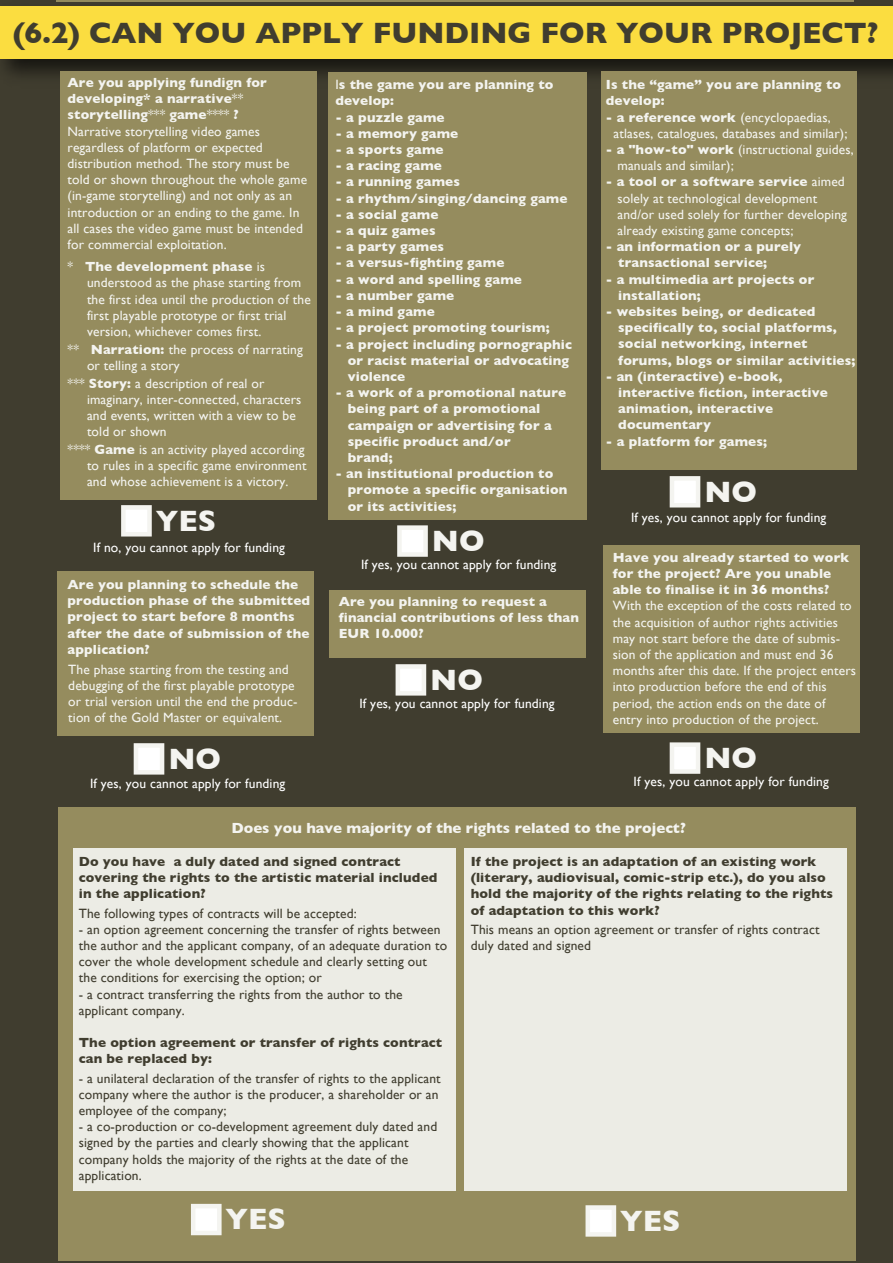
<style>
.page{position:relative;width:893px;height:1263px;background:#403d2f}
.page>*{position:absolute;margin:0;border:0;box-sizing:border-box;transform-origin:0 0}
.t1{font:700 30px "Gill Sans";color:#403d2f}
.t2{font:700 30px "Gill Sans";color:#f4f4f0}
.t3{font:700 15px "Gill Sans";color:#f4f4f0}
.t4{font:13.5px/16.2px "Gill Sans";letter-spacing:.01em;color:#f4f4f0}
.t5{font:700 13.5px/16.2px "Gill Sans";letter-spacing:.01em;color:#f4f4f0}
.t6{font:13.5px/16.2px "Gill Sans";letter-spacing:.01em;color:#403d2f}
.t7{font:700 13.5px/16.2px "Gill Sans";letter-spacing:.01em;color:#403d2f}
.t8{font:13.5px "Gill Sans";letter-spacing:.01em;color:#fff}
.s1{font-weight:400}
.s2{font-weight:700}
.s3{font-weight:700;color:#fff}
</style>
<div class="page">
<img style="left:4px;top:0;width:889px;height:92px">
<div style="left:0;top:6px;width:893px;height:53px;background:#fbdd40"></div>
<div style="left:328px;top:72px;width:258px;height:447px;background:#958c5e"></div>
<div style="left:61px;top:72px;width:256px;height:428px;background:#958c5e"></div>
<div style="left:121px;top:505px;width:31px;height:31px;background:#fff;border:4px solid #f4f4f0"></div>
<div style="left:601px;top:72px;width:255px;height:398px;background:#958c5e"></div>
<div style="left:670px;top:476px;width:30px;height:31px;background:#fff;border:4px solid #f4f4f0"></div>
<div style="left:134px;top:743px;width:30px;height:31px;background:#fff;border:4px solid #f4f4f0"></div>
<div style="left:58px;top:571px;width:256px;height:164px;background:#958c5e"></div>
<div style="left:397px;top:525px;width:31px;height:32px;background:#fff;border:4px solid #f4f4f0"></div>
<div style="left:329px;top:590px;width:256px;height:67px;background:#958c5e"></div>
<div style="left:396px;top:664px;width:30px;height:32px;background:#fff;border:4px solid #f4f4f0"></div>
<div style="left:603px;top:545px;width:257px;height:188px;background:#958c5e"></div>
<div style="left:670px;top:742px;width:30px;height:32px;background:#fff;border:4px solid #f4f4f0"></div>
<div style="left:58px;top:807px;width:798px;height:454px;background:#958c5e"></div>
<div style="left:73px;top:848px;width:383px;height:343px;background:#ecece5"></div>
<div style="left:464px;top:848px;width:383px;height:343px;background:#ecece5"></div>
<div style="left:191px;top:1204px;width:31px;height:31px;background:#fff;border:4px solid #f4f4f0"></div>
<div style="left:585px;top:1205px;width:31px;height:31px;background:#fff;border:4px solid #f4f4f0"></div>
<h1 class="t1" style="left:13px;top:15px;width:867px">(6.2) CAN YOU APPLY FUNDING FOR YOUR PROJECT?</h1>
<p class="t5" style="left:335px;top:77px;width:220px"><span class="s1">I</span>s the game you are planning to develop:</p>
<p class="t5" style="left:335px;top:109px;width:111px">- a puzzle game</p>
<p class="t5" style="left:335px;top:125px;width:124px">- a memory game</p>
<p class="t5" style="left:335px;top:141px;width:110px">- a sports game</p>
<p class="t5" style="left:335px;top:158px;width:108px">- a racing game</p>
<p class="t5" style="left:335px;top:174px;width:126px">- a running games</p>
<p class="t5" style="left:335px;top:190px;width:234px">- a rhythm/singing/dancing game</p>
<p class="t5" style="left:335px;top:206px;width:105px">- a social game</p>
<p class="t5" style="left:335px;top:222px;width:102px">- a quiz games</p>
<p class="t5" style="left:335px;top:239px;width:110px">- a party games</p>
<p class="t5" style="left:335px;top:255px;width:170px">- a versus-fighting game</p>
<p class="t5" style="left:335px;top:271px;width:188px">- a word and spelling game</p>
<p class="t5" style="left:335px;top:287px;width:120px">- a number game</p>
<p class="t5" style="left:335px;top:303px;width:101px">- a mind game</p>
<p class="t5" style="left:335px;top:320px;width:216px">- a project promoting tourism;</p>
<p class="t5" style="left:348px;top:336px;width:226px;text-indent:-12px">- a project including pornographic or racist material or advocating violence</p>
<p class="t5" style="left:348px;top:384px;width:220px;text-indent:-12px">- a work of a promotional nature being part of a promotional campaign or advertising for a specific product and/or<br>brand;</p>
<p class="t5" style="left:348px;top:465px;width:221px;text-indent:-12px">- an institutional production to promote a specific organisation or its activities;</p>
<p class="t4" style="left:68px;top:74px;width:241px"><span class="s2">Are you applying fundign for developing* a narrative</span>** <span class="s2">storytelling</span>*** <span class="s2">game</span>**** <span class="s2">?<br></span>Narrative storytelling video games regardless of platform or expected distribution method. The story must be told or shown throughout the whole game (in-game storytelling) and not only as an introduction or an ending to the game. In all cases the video game must be intended for commercial exploitation.</p>
<p class="t4" style="left:87px;top:258px;width:225px;text-indent:-19px">* <span class="s2">The development phase</span> is understood as the phase starting from the first idea until the production of the first playable prototype or first trial version, whichever comes first.</p>
<p class="t4" style="left:87px;top:341px;width:217px;text-indent:-19px">** <span class="s2">Narration:</span> the process of narrating or telling a story</p>
<p class="t4" style="left:87px;top:375px;width:216px;text-indent:-19px">*** <span class="s2">Story:</span> a description of real or imaginary, inter-connected, characters and events, written with a view to be told or shown</p>
<p class="t4" style="left:87px;top:441px;width:221px;text-indent:-19px">**** <span class="s2">Game</span> is an activity played according to rules in a specific game environment and whose achievement is a victory.</p>
<h1 class="t2" style="left:156px;top:503px;width:62px">YES</h1>
<p class="t8" style="left:93px;top:539px;width:193px">If no, you cannot apply for funding</p>
<p class="t5" style="left:606px;top:76px;width:237px">Is the “game” you are planning to develop:</p>
<p class="t4" style="left:614px;top:109px;width:235px;text-indent:-8px"><span class="s2">- a reference work</span> (encyclopaedias, atlases, catalogues, databases and similar);</p>
<p class="t4" style="left:617px;top:141px;width:238px;text-indent:-12px"><span class="s2">- a "how-to" work</span> (instructional guides, manuals and similar);</p>
<p class="t4" style="left:617px;top:174px;width:231px;text-indent:-12px"><span class="s2">- a tool or a software service</span> aimed solely at technological development and/or used solely for further developing already existing game concepts;</p>
<p class="t5" style="left:618px;top:238px;width:184px;text-indent:-12px">- an information or a purely transactional service;</p>
<p class="t5" style="left:618px;top:271px;width:198px;text-indent:-12px">- a multimedia art projects or installation;</p>
<p class="t5" style="left:618px;top:303px;width:239px;text-indent:-12px">- websites being, or dedicated specifically to, social platforms, social networking, internet forums, blogs or similar activities;</p>
<p class="t5" style="left:618px;top:368px;width:211px;text-indent:-12px">- an (interactive) e-book, interactive fiction, interactive animation, interactive documentary</p>
<p class="t5" style="left:606px;top:433px;width:163px">- a platform for games;</p>
<h1 class="t2" style="left:704px;top:474px;width:54px">NO</h1>
<p class="t8" style="left:631px;top:509px;width:197px">If yes, you cannot apply for funding</p>
<h1 class="t2" style="left:432px;top:523px;width:54px">NO</h1>
<p class="t8" style="left:361px;top:557px;width:197px">If yes, you cannot apply for funding</p>
<p class="t5" style="left:339px;top:593px;width:242px">Are you planning to request a financial contributions of less than<br>EUR 10.000?</p>
<h1 class="t2" style="left:430px;top:662px;width:54px">NO</h1>
<p class="t8" style="left:359px;top:696px;width:197px">If yes, you cannot apply for funding</p>
<p class="t4" style="left:613px;top:549px;width:245px"><span class="s2">Have you already started to work for the project? Are you unable able to finalise it in</span> <span class="s3">36</span> <span class="s2">months?<br></span>With the exception of the costs related to the acquisition of author rights activities may not start before the date of submis&shy;sion of the application and must end 36 months after this date. If the project enters into production before the end of this period, the action ends on the date of entry into production of the project.</p>
<h1 class="t2" style="left:704px;top:740px;width:54px">NO</h1>
<p class="t8" style="left:633px;top:774px;width:197px">If yes, you cannot apply for funding</p>
<p class="t3" style="left:231px;top:819px;width:456px">Does you have majority of the rights related to the project?</p>
<p class="t7" style="left:79px;top:853px;width:360px">Do you have a duly dated and signed contract covering the rights to the artistic material included in the application?</p>
<p class="t6" style="left:79px;top:905px;width:280px">The following types of contracts will be accepted:</p>
<p class="t6" style="left:79px;top:921px;width:370px">- an option agreement concerning the transfer of rights between the author and the applicant company, of an adequate duration to cover the whole development schedule and clearly setting out the conditions for exercising the option; or</p>
<p class="t6" style="left:79px;top:986px;width:325px">- a contract transferring the rights from the author to the applicant company.</p>
<p class="t7" style="left:79px;top:1034px;width:365px">The option agreement or transfer of rights contract can be replaced by:</p>
<p class="t6" style="left:79px;top:1070px;width:363px">- a unilateral declaration of the transfer of rights to the applicant company where the author is the producer, a shareholder or an employee of the company;</p>
<p class="t6" style="left:79px;top:1118px;width:360px">- a co-production or co-development agreement duly dated and signed by the parties and clearly showing that the applicant company holds the majority of the rights at the date of the application.</p>
<p class="t5" style="left:68px;top:576px;width:244px">Are you planning to schedule the production phase of the submitted project to start before 8 months after the date of submission of the application?</p>
<p class="t4" style="left:68px;top:661px;width:231px">The phase starting from the testing and debugging of the first playable prototype or trial version until the end the produc&shy;tion of the Gold Master or equivalent.</p>
<h1 class="t2" style="left:168px;top:741px;width:54px">NO</h1>
<p class="t8" style="left:90px;top:775px;width:197px">If yes, you cannot apply for funding</p>
<p class="t7" style="left:471px;top:853px;width:364px">If the project is an adaptation of an existing work (literary, audiovisual, comic-strip etc.), do you also hold the majority of the rights relating to the rights of adaptation to this work?</p>
<p class="t6" style="left:471px;top:921px;width:350px">This means an option agreement or transfer of rights contract duly dated and signed</p>
<h1 class="t2" style="left:226px;top:1202px;width:62px">YES</h1>
<h1 class="t2" style="left:620px;top:1203px;width:62px">YES</h1>
</div>
